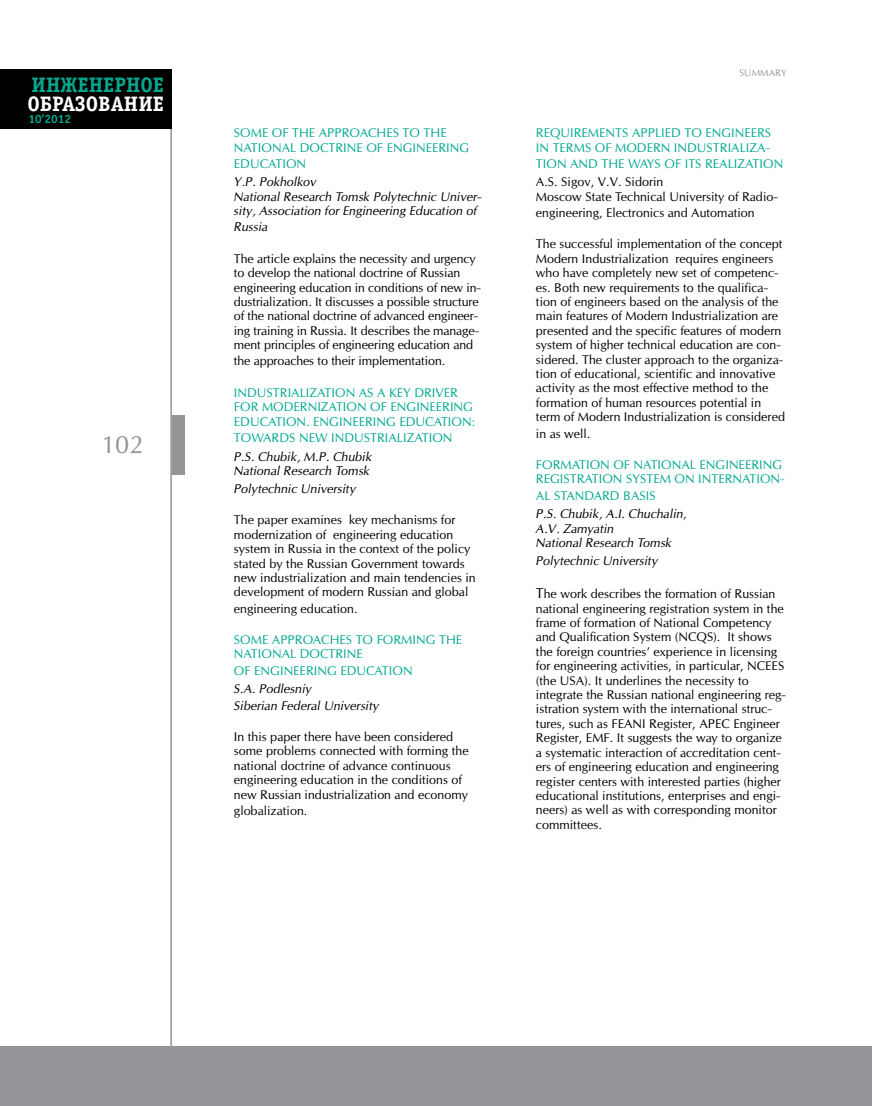
<style>
.page{position:relative;width:872px;height:1106px;background:#fff}
.page>*{position:absolute;margin:0;border:0;box-sizing:border-box;transform-origin:0 0}
.t1{font:24px "Opium New";color:#939598}
.t2{font:700 21px "Officina Serif C";color:#fff}
.t3{font:700 21px "Officina Serif C";color:#00a88f}
.t4{font:12px/14.4px "Opium New";color:#000}
.t5{font:12px/14.4px "Opium New";color:#00a88f}
.t6{font:italic 12px/14.4px "Opium New";color:#000}
.t7{font:700 12px "Officina Sans C";color:#00a88f}
.t8{font:9px "Opium New";color:#939598}
.s1{font-size:13.5px}
</style>
<div class="page">
<hr style="left:170px;top:69px;width:2px;height:1037px;background:#939598">
<div style="left:0;top:1046px;width:872px;height:60px;background:#939598"></div>
<div style="left:0;top:69px;width:172px;height:60px;background:#000"></div>
<div style="left:172px;top:415px;width:12px;height:60px;background:#939598"></div>
<h2 class="t3" style="left:32px;top:73px;width:134px">ИНЖЕНЕРНОЕ</h2>
<h2 class="t2" style="left:28px;top:91px;width:138px">ОБРАЗОВАНИЕ</h2>
<p class="t7" style="left:28px;top:113px;width:44px">10’2012</p>
<h1 class="t1" style="left:101px;top:429px;width:44px">102</h1>
<p class="t5" style="left:234px;top:126px;width:17px">Some</p>
<p class="t5" style="left:272px;top:126px;width:29px">of the</p>
<p class="t5" style="left:319px;top:126px;width:9px">approaches</p>
<p class="t5" style="left:402px;top:126px;width:30px">to the</p>
<p class="t5" style="left:234px;top:140px;width:9px">national</p>
<p class="t5" style="left:300px;top:140px;width:9px">doctrine</p>
<p class="t5" style="left:366px;top:140px;width:29px">of engineering</p>
<p class="t5" style="left:234px;top:156px;width:9px">education</p>
<p class="t6" style="left:234px;top:175px;width:249px">Y.P. Pokholkov<br>National Research Tomsk Polytechnic Univer&shy;sity, Association for Engineering Education of</p>
<p class="t6" style="left:234px;top:220px;width:36px">Russia</p>
<p class="t4" style="left:234px;top:251px;width:248px">The article explains the necessity and urgency to develop the national doctrine of Russian engineering education in conditions of new in&shy;dustrialization. It discusses a possible structure of the national doctrine of advanced engineer&shy;ing training in Russia. It describes the manage&shy;ment principles of engineering education and</p>
<p class="t4" style="left:234px;top:354px;width:213px">the approaches to their implementation.</p>
<p class="t5" style="left:234px;top:385px;width:12px">Industriali</p>
<p class="t5" style="left:309px;top:385px;width:17px">zation</p>
<p class="t5" style="left:359px;top:385px;width:64px">as akey driver</p>
<p class="t5" style="left:234px;top:400px;width:9px">for</p>
<p class="t5" style="left:262px;top:400px;width:10px">moderni</p>
<p class="t5" style="left:321px;top:400px;width:17px">zation</p>
<p class="t5" style="left:370px;top:400px;width:29px">of engineering</p>
<p class="t5" style="left:234px;top:414px;width:9px">education</p>
<p class="t5" style="left:306px;top:414px;width:22px">. Engineering</p>
<p class="t5" style="left:399px;top:414px;width:9px">education</p>
<p class="t5" style="left:472px;top:414px;width:5px">:</p>
<p class="t5" style="left:234px;top:430px;width:10px">towards</p>
<p class="t5" style="left:299px;top:430px;width:11px">new</p>
<p class="t5" style="left:331px;top:430px;width:8px">industriali</p>
<p class="t5" style="left:407px;top:430px;width:17px">zation</p>
<p class="t6" style="left:234px;top:449px;width:140px">P.S. Chubik, M.P. Chubik<br>National Research Tomsk</p>
<p class="t6" style="left:234px;top:481px;width:124px">Polytechnic University</p>
<p class="t4" style="left:234px;top:513px;width:243px">The paper examines key mechanisms for modernization of engineering education system in Russia in the context of the policy stated by the Russian Government towards new industrialization and main tendencies in development of modern Russian and global</p>
<p class="t4" style="left:234px;top:601px;width:125px">engineering education.</p>
<p class="t5" style="left:234px;top:632px;width:230px">SOME APPROACHES TO FORMING THE<br>NATIONAL DOCTRINE</p>
<p class="t5" style="left:234px;top:663px;width:180px">OF ENGINEERING EDUCATION</p>
<p class="t6" style="left:234px;top:681px;width:147px;line-height:16.2px">S.A. Podlesniy<br>Siberian Federal University</p>
<p class="t4" style="left:234px;top:729px;width:236px">In this paper there have been considered some problems connected with forming the national doctrine of advance continuous engineering education in the conditions of new Russian industrialization and economy</p>
<p class="t4" style="left:234px;top:803px;width:75px">globalization.</p>
<p class="t8" style="left:739px;top:67px;width:13px">Summar</p>
<p class="t8" style="left:781px;top:67px;width:7px">y</p>
<p class="t5" style="left:536px;top:126px;width:17px">Requirements</p>
<p class="t5" style="left:632px;top:126px;width:8px">applied</p>
<p class="t5" style="left:684px;top:126px;width:30px">to engineers</p>
<p class="t5" style="left:536px;top:140px;width:26px">in terms</p>
<p class="t5" style="left:595px;top:140px;width:31px">of modern</p>
<p class="t5" style="left:674px;top:140px;width:8px">industriali</p>
<p class="t5" style="left:749px;top:140px;width:22px">za-</p>
<p class="t5" style="left:536px;top:156px;width:9px">tion</p>
<p class="t5" style="left:570px;top:156px;width:11px">and</p>
<p class="t5" style="left:601px;top:156px;width:9px">the</p>
<p class="t5" style="left:628px;top:156px;width:63px">waysof its</p>
<p class="t5" style="left:705px;top:156px;width:8px">reali</p>
<p class="t5" style="left:737px;top:156px;width:17px">zation</p>
<p class="t4" style="left:536px;top:175px;width:243px">A.S. Sigov, V.V. Sidorin<br>Moscow State Technical University of Radio-</p>
<p class="t4" style="left:536px;top:205px;width:220px">engineering, Electronics and Automation</p>
<p class="t4" style="left:536px;top:237px;width:251px">The successful implementation of the concept Modern Industrialization requires engineers who have completely new set of competenc&shy;es. Both new requirements to the qualifica&shy;tion of engineers based on the analysis of the main features of Modern Industrialization are presented and the specific features of modern system of higher technical education are con&shy;sidered. The cluster approach to the organiza&shy;tion of educational, scientific and innovative activity as the most effective method to the formation of human resources potential in term of Modern Industrialization is considered</p>
<p class="t4" style="left:536px;top:426px;width:56px">in as well.</p>
<p class="t5" style="left:536px;top:457px;width:16px">Formation</p>
<p class="t5" style="left:613px;top:457px;width:29px">of national</p>
<p class="t5" style="left:699px;top:457px;width:9px">engineering</p>
<p class="t5" style="left:536px;top:472px;width:9px">registration</p>
<p class="t5" style="left:626px;top:472px;width:23px">system</p>
<p class="t5" style="left:674px;top:472px;width:32px">on internation</p>
<p class="t5" style="left:780px;top:472px;width:6px">-</p>
<p class="t5" style="left:536px;top:488px;width:28px">al standard</p>
<p class="t5" style="left:623px;top:488px;width:8px">basis</p>
<p class="t6" style="left:536px;top:506px;width:152px">P.S. Chubik, A.I. Chuchalin,<br>A.V. Zamyatin<br>National Research Tomsk</p>
<p class="t6" style="left:536px;top:553px;width:124px">Polytechnic University</p>
<p class="t4" style="left:536px;top:586px;width:251px"><span class="s1">T</span>he work describes the formation of Russian national engineering registration system in the frame of formation of National Competency and Qualification System (NCQS). It shows the foreign countries’ experience in licensing for engineering activities, in particular, NCEES (the USA). It underlines the necessity to integrate the Russian national engineering reg&shy;istration system with the international struc&shy;tures, such as FEANI Register, APEC Engineer Register, EMF. It suggests the way to organize a systematic interaction of accreditation cent&shy;ers of engineering education and engineering register centers with interested parties (higher educational institutions, enterprises and engi&shy;neers) as well as with corresponding monitor committees.</p>
</div>
